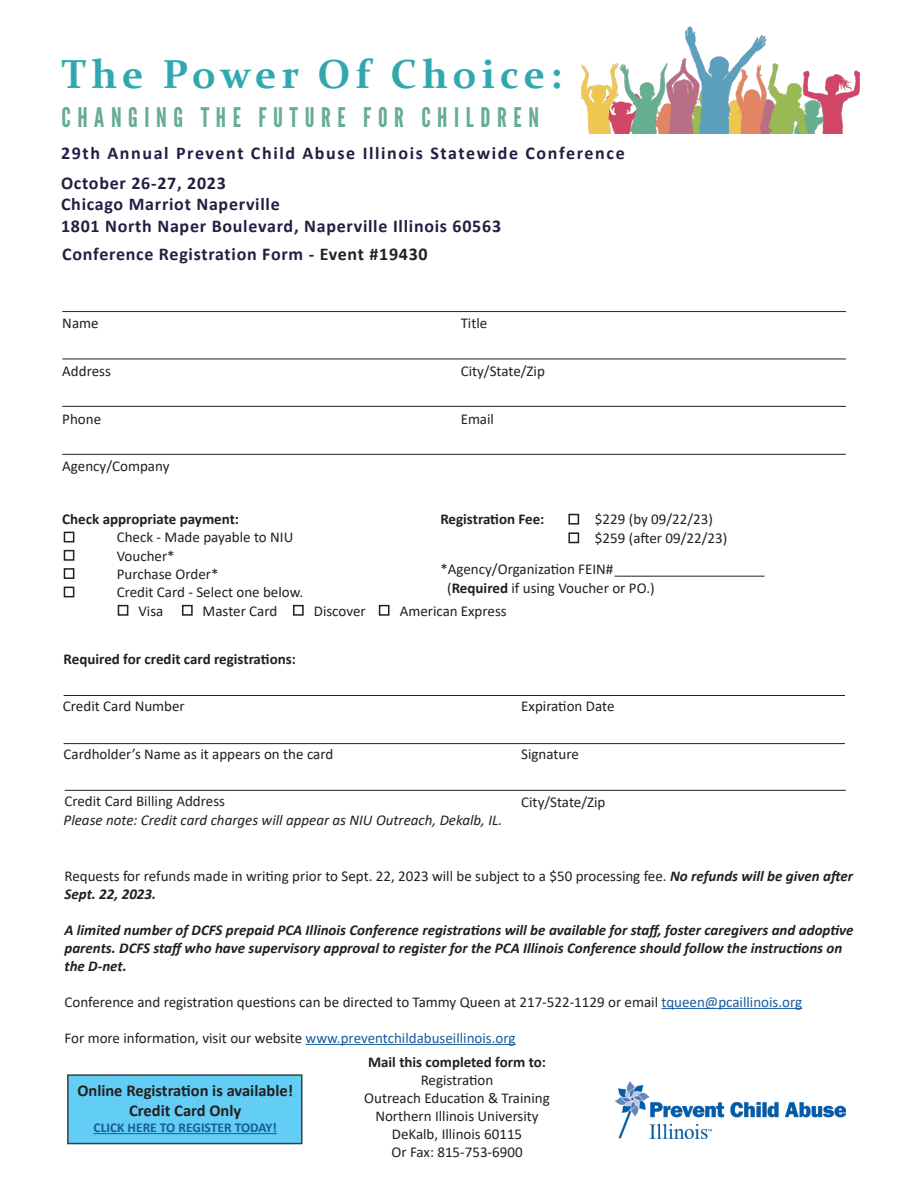
<style>
.page{position:relative;width:918px;height:1188px;background:#fff}
.page>*{position:absolute;margin:0;border:0;box-sizing:border-box;transform-origin:0 0}
.t1{font:700 40.5px "Constantia";letter-spacing:.12em;color:#31a8af}
.t2{font:27px "League Gothic";letter-spacing:.245em;color:#67ad90}
.t3{font:700 18px "Calibri";letter-spacing:.04em;color:#202044}
.t4{font:700 18px "Calibri";letter-spacing:.09em;color:#202044}
.t5{font:700 16.5px "Calibri";color:#231f20}
.t6{font:15px/18px "Calibri";color:#231f20}
.t7{font:italic 700 15px/18px "Calibri";color:#231f20}
.t8{font:700 15px "Calibri";color:#231f20}
.t9{font:italic 15px "Calibri";color:#231f20}
.t10{font:700 13.5px "Calibri";color:#175d9e}
.s1{color:#231f20}
.s2{font-weight:700}
.s3{font-weight:700;font-style:italic}
.s4{color:#175d9e}
</style>
<div class="page">
<hr style="left:662px;top:1008px;width:140px;height:1px;background:#175d9e">
<hr style="left:306px;top:1044px;width:210px;height:1px;background:#175d9e">
<img style="left:615px;top:1082px;width:231px;height:56px">
<hr style="left:64px;top:695px;width:781px;height:1px;background:#231f20">
<hr style="left:64px;top:743px;width:781px;height:1px;background:#231f20">
<hr style="left:65px;top:790px;width:781px;height:1px;background:#231f20">
<div style="left:118px;top:605px;width:10px;height:11px;border:2px solid #231f20"></div>
<div style="left:182px;top:605px;width:11px;height:11px;border:2px solid #231f20"></div>
<div style="left:293px;top:605px;width:11px;height:11px;border:2px solid #231f20"></div>
<div style="left:379px;top:605px;width:11px;height:11px;border:2px solid #231f20"></div>
<div style="left:64px;top:587px;width:10px;height:10px;border:2px solid #231f20"></div>
<div style="left:64px;top:568px;width:10px;height:11px;border:2px solid #231f20"></div>
<div style="left:64px;top:550px;width:10px;height:11px;border:2px solid #231f20"></div>
<div style="left:64px;top:532px;width:10px;height:10px;border:2px solid #231f20"></div>
<hr style="left:614px;top:576px;width:151px;height:1px;background:#231f20">
<div style="left:568px;top:514px;width:11px;height:11px;border:2px solid #231f20"></div>
<div style="left:568px;top:532px;width:11px;height:11px;border:2px solid #231f20"></div>
<div style="left:67px;top:1074px;width:236px;height:70px;background:#62cdf5;border:2px solid #3e3e3f"></div>
<hr style="left:94px;top:1133px;width:183px;height:1px;background:#175d9e">
<hr style="left:62px;top:359px;width:784px;height:1px;background:#231f20">
<hr style="left:62px;top:406px;width:784px;height:1px;background:#231f20">
<hr style="left:62px;top:454px;width:784px;height:1px;background:#231f20">
<hr style="left:62px;top:311px;width:784px;height:1px;background:#231f20">
<img style="left:581px;top:26px;width:279px;height:108px">
<p class="t1" style="left:61px;top:46px;width:502px">The Power Of Choice:</p>
<p class="t2" style="left:61px;top:101px;width:479px">CHANGING THE FUTURE FOR CHILDREN</p>
<p class="t4" style="left:61px;top:140px;width:565px">29th Annual Prevent Child Abuse Illinois Statewide Conference</p>
<p class="t3" style="left:61px;top:170px;width:166px">October 26-27, 2023</p>
<p class="t3" style="left:61px;top:192px;width:220px">Chicago Marriot Naperville</p>
<p class="t3" style="left:61px;top:213px;width:442px">1801 North Naper Boulevard, Naperville Illinois 60563</p>
<p class="t3" style="left:62px;top:242px;width:367px">Conference Registration Form - <span class="s1">Event #19430</span></p>
<p class="t6" style="left:62px;top:314px;width:38px">Name</p>
<p class="t6" style="left:461px;top:314px;width:28px">Title</p>
<p class="t6" style="left:461px;top:362px;width:86px">City/State/Zip</p>
<p class="t6" style="left:461px;top:409px;width:35px">Email</p>
<p class="t6" style="left:62px;top:362px;width:50px">Address</p>
<p class="t6" style="left:62px;top:409px;width:40px">Phone</p>
<p class="t6" style="left:62px;top:457px;width:109px">Agency/Company</p>
<p class="t8" style="left:440px;top:509px;width:106px">Registration Fee:</p>
<p class="t6" style="left:595px;top:510px;width:120px">$229 (by 09/22/23)</p>
<p class="t6" style="left:595px;top:529px;width:134px">$259 (after 09/22/23)</p>
<p class="t8" style="left:62px;top:509px;width:178px">Check appropriate payment:</p>
<p class="t6" style="left:117px;top:528px;width:178px">Check - Made payable to NIU</p>
<p class="t6" style="left:117px;top:547px;width:60px">Voucher*</p>
<p class="t6" style="left:117px;top:565px;width:103px">Purchase Order*</p>
<p class="t6" style="left:117px;top:583px;width:188px">Credit Card - Select one below.</p>
<p class="t6" style="left:138px;top:601px;width:26px">Visa</p>
<p class="t6" style="left:203px;top:601px;width:76px">Master Card</p>
<p class="t6" style="left:314px;top:601px;width:53px">Discover</p>
<p class="t6" style="left:400px;top:601px;width:109px">American Express</p>
<p class="t8" style="left:64px;top:648px;width:234px">Required for credit card registrations:</p>
<p class="t6" style="left:440px;top:560px;width:174px">*Agency/Organization FEIN#</p>
<p class="t6" style="left:447px;top:579px;width:209px">(<span class="s2">Required</span> if using Voucher or PO.)</p>
<p class="t6" style="left:63px;top:697px;width:123px">Credit Card Number</p>
<p class="t6" style="left:521px;top:697px;width:95px">Expiration Date</p>
<p class="t6" style="left:64px;top:745px;width:271px">Cardholder’s Name as it appears on the card</p>
<p class="t6" style="left:64px;top:792px;width:162px">Credit Card Billing Address</p>
<p class="t6" style="left:521px;top:793px;width:86px">City/State/Zip</p>
<p class="t9" style="left:64px;top:810px;width:440px">Please note: Credit card charges will appear as NIU Outreach, Dekalb, IL.</p>
<p class="t6" style="left:521px;top:745px;width:59px">Signature</p>
<p class="t6" style="left:64px;top:866px;width:790px">Requests for refunds made in writing prior to Sept. 22, 2023 will be subject to a $50 processing fee. <span class="s3">No refunds will be given after<br>Sept. 22, 2023.</span></p>
<p class="t7" style="left:64px;top:920px;width:791px">A limited number of DCFS prepaid PCA Illinois Conference registrations will be available for staff, foster caregivers and adoptive parents. DCFS staff who have supervisory approval to register for the PCA Illinois Conference should follow the instructions on the D-net.</p>
<p class="t6" style="left:64px;top:992px;width:739px">Conference and registration questions can be directed to Tammy Queen at 217-522-1129 or email <span class="s4">tqueen@pcaillinois.org</span></p>
<p class="t6" style="left:64px;top:1028px;width:453px">For more information, visit our website <span class="s4">www.preventchildabuseillinois.org</span></p>
<p class="t5" style="left:77px;top:1079px;width:217px">Online Registration is available!</p>
<p class="t5" style="left:129px;top:1099px;width:114px">Credit Card Only</p>
<p class="t10" style="left:94px;top:1118px;width:185px">CLICK HERE TO REGISTER TODAY!</p>
<p class="t8" style="left:368px;top:1051px;width:180px">Mail this completed form to:</p>
<p class="t6" style="left:421px;top:1071px;width:74px">Registration</p>
<p class="t6" style="left:364px;top:1089px;width:187px">Outreach Education &amp; Training</p>
<p class="t6" style="left:375px;top:1107px;width:165px">Northern Illinois University</p>
<p class="t6" style="left:392px;top:1125px;width:132px">DeKalb, Illinois 60115</p>
<p class="t6" style="left:391px;top:1143px;width:133px">Or Fax: 815-753-6900</p>
</div>
